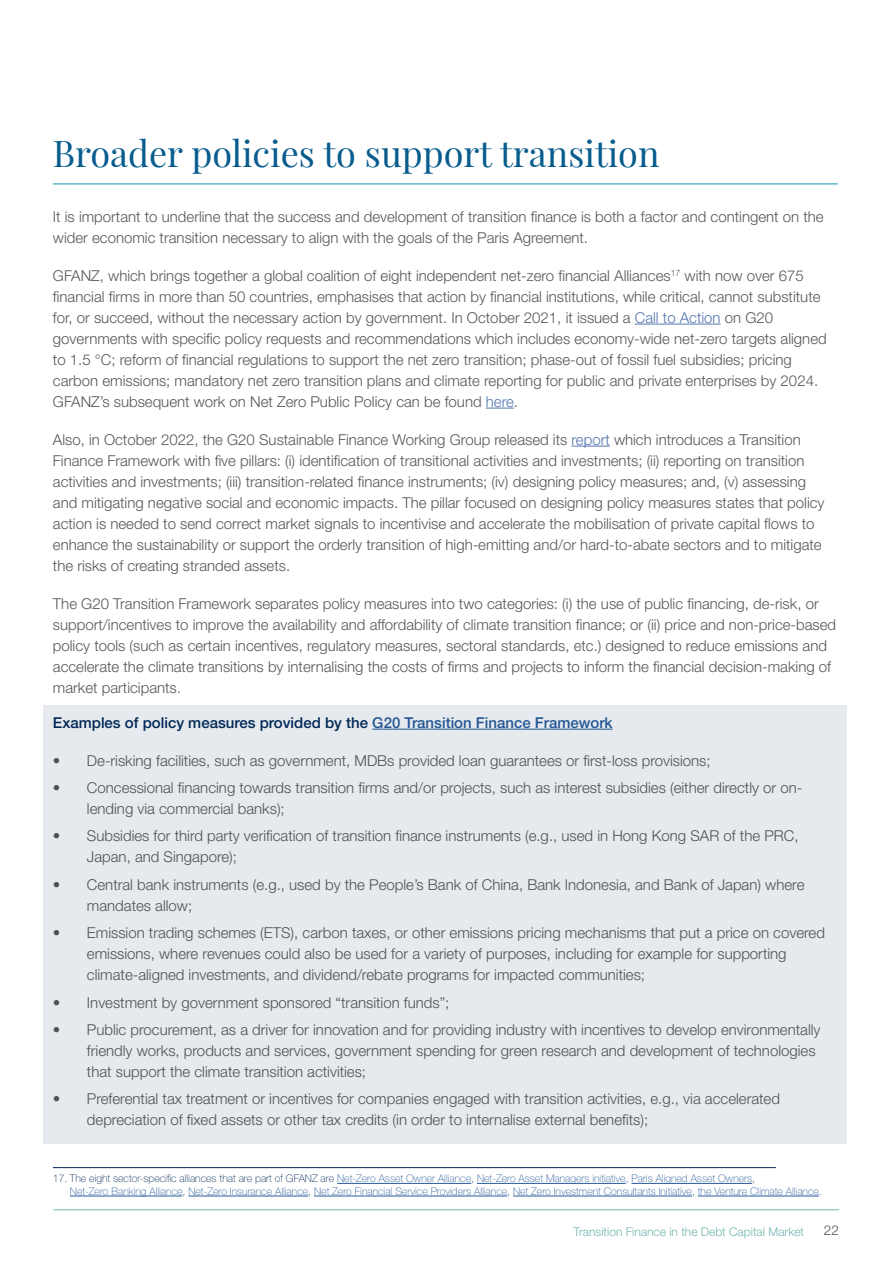
<style>
.page{position:relative;width:893px;height:1263px;background:#fff}
.page>*{position:absolute;margin:0;border:0;box-sizing:border-box;transform-origin:0 0}
.t1{font:36px "Playfair Display";color:#075c8d}
.t2{font:300 15px/21px "Helvetica Neue LT Std";color:#575756}
.t3{font:500 15px "Helvetica Neue LT Std";color:#002856}
.t4{font:300 13.5px "Helvetica Neue LT Std";color:#575756}
.t5{font:300 12px "Helvetica Neue LT Std";color:#73b7b0}
.t6{font:100 10.5px/12.6px "Helvetica Neue LT Std";color:#275b9b}
.s1{color:#5576af}
.s2{color:#275b9b}
.s3{color:#002856}
</style>
<div class="page">
<hr style="left:54px;top:1209px;width:785px;height:1px;background:#73b7b0">
<hr style="left:53px;top:184px;width:785px;height:1px;background:#1395b3">
<hr style="left:635px;top:324px;width:86px;height:1px;background:#5576af">
<svg style="left:486px;top:408px;width:28px;height:1px"></svg>
<hr style="left:571px;top:446px;width:39px;height:1px;background:#5576af">
<hr style="left:53px;top:1167px;width:723px;height:1px;background:#002856">
<hr style="left:337px;top:1183px;width:134px;height:1px;background:#275b9b">
<hr style="left:477px;top:1183px;width:149px;height:1px;background:#275b9b">
<hr style="left:632px;top:1183px;width:120px;height:1px;background:#275b9b">
<hr style="left:70px;top:1196px;width:113px;height:1px;background:#275b9b">
<hr style="left:188px;top:1196px;width:120px;height:1px;background:#275b9b">
<hr style="left:314px;top:1196px;width:193px;height:1px;background:#275b9b">
<hr style="left:513px;top:1196px;width:179px;height:1px;background:#275b9b">
<hr style="left:698px;top:1196px;width:121px;height:1px;background:#275b9b">
<div style="left:43px;top:706px;width:803px;height:438px;background:#e6e9ee"></div>
<h1 class="t1" style="left:53px;top:125px;width:608px">Broader policies to support transition</h1>
<p class="t2" style="left:53px;top:205px;width:772px">It is important to underline that the success and development of transition finance is both a factor and contingent on the wider economic transition necessary to align with the goals of the Paris Agreement.</p>
<p class="t2" style="left:53px;top:264px;width:775px">GFANZ, which brings together a global coalition of eight independent net-zero financial Alliances<sup>17</sup> with now over 675 financial firms in more than 50 countries, emphasises that action by financial institutions, while critical, cannot substitute for, or succeed, without the necessary action by government. In October 2021, it issued a <span class="s1">Call to Action</span> on G20 governments with specific policy requests and recommendations which includes economy-wide net-zero targets aligned to 1.5 °C; reform of financial regulations to support the net zero transition; phase-out of fossil fuel subsidies; pricing carbon emissions; mandatory net zero transition plans and climate reporting for public and private enterprises by 2024.<br>GFANZ’s subsequent work on Net Zero Public Policy can be found <span class="s1">here</span>.</p>
<p class="t2" style="left:53px;top:428px;width:773px">Also, in October 2022, the G20 Sustainable Finance Working Group released its <span class="s1">report</span> which introduces a Transition Finance Framework with five pillars: (i) identification of transitional activities and investments; (ii) reporting on transition activities and investments; (iii) transition-related finance instruments; (iv) designing policy measures; and, (v) assessing and mitigating negative social and economic impacts. The pillar focused on designing policy measures states that policy action is needed to send correct market signals to incentivise and accelerate the mobilisation of private capital flows to enhance the sustainability or support the orderly transition of high-emitting and/or hard-to-abate sectors and to mitigate the risks of creating stranded assets.</p>
<p class="t2" style="left:53px;top:592px;width:785px">The G20 Transition Framework separates policy measures into two categories: (i) the use of public financing, de-risk, or support/incentives to improve the availability and affordability of climate transition finance; or (ii) price and non-price-based policy tools (such as certain incentives, regulatory measures, sectoral standards, etc.) designed to reduce emissions and accelerate the climate transitions by internalising the costs of firms and projects to inform the financial decision-making of market participants.</p>
<p class="t3" style="left:53px;top:713px;width:561px">Examples of policy measures provided by the <span class="s2">G20 Transition Finance Framework</span></p>
<p class="t2" style="left:53px;top:749px;width:659px">• De-risking facilities, such as government, MDBs provided loan guarantees or first-loss provisions;</p>
<p class="t2" style="left:87px;top:777px;width:717px;text-indent:-34px">• Concessional financing towards transition firms and/or projects, such as interest subsidies (either directly or on&shy;lending via commercial banks);</p>
<p class="t2" style="left:87px;top:825px;width:713px;text-indent:-34px">• Subsidies for third party verification of transition finance instruments (e.g., used in Hong Kong SAR of the PRC,<br>Japan, and Singapore);</p>
<p class="t2" style="left:87px;top:874px;width:719px;text-indent:-34px">• Central bank instruments (e.g., used by the People’s Bank of China, Bank Indonesia, and Bank of Japan) where mandates allow;</p>
<p class="t2" style="left:87px;top:922px;width:739px;text-indent:-34px">• Emission trading schemes (ETS), carbon taxes, or other emissions pricing mechanisms that put a price on covered emissions, where revenues could also be used for a variety of purposes, including for example for supporting climate-aligned investments, and dividend/rebate programs for impacted communities;</p>
<p class="t2" style="left:53px;top:991px;width:398px">• Investment by government sponsored “transition funds”;</p>
<p class="t2" style="left:87px;top:1019px;width:735px;text-indent:-34px">• Public procurement, as a driver for innovation and for providing industry with incentives to develop environmentally friendly works, products and services, government spending for green research and development of technologies that support the climate transition activities;</p>
<p class="t2" style="left:87px;top:1088px;width:695px;text-indent:-34px">• Preferential tax treatment or incentives for companies engaged with transition activities, e.g., via accelerated depreciation of fixed assets or other tax credits (in order to internalise external benefits);</p>
<p class="t6" style="left:70px;top:1172px;width:753px;text-indent:-17px"><span class="s3">17. The eight sector-specific alliances that are part of GFANZ are</span> Net-Zero Asset Owner Alliance<span class="s3">,</span> Net-Zero Asset Managers initiative<span class="s3">,</span> Paris Aligned Asset Owners<span class="s3">,<br></span>Net-Zero Banking Alliance<span class="s3">,</span> Net-Zero Insurance Alliance<span class="s3">,</span> Net Zero Financial Service Providers Alliance<span class="s3">,</span> Net Zero Investment Consultants Initiative<span class="s3">,</span> the Venture Climate Alliance<span class="s3">.</span></p>
<p class="t5" style="left:574px;top:1224px;width:232px">Transition Finance in the Debt Capital Market</p>
<p class="t4" style="left:824px;top:1222px;width:17px">22</p>
</div>
